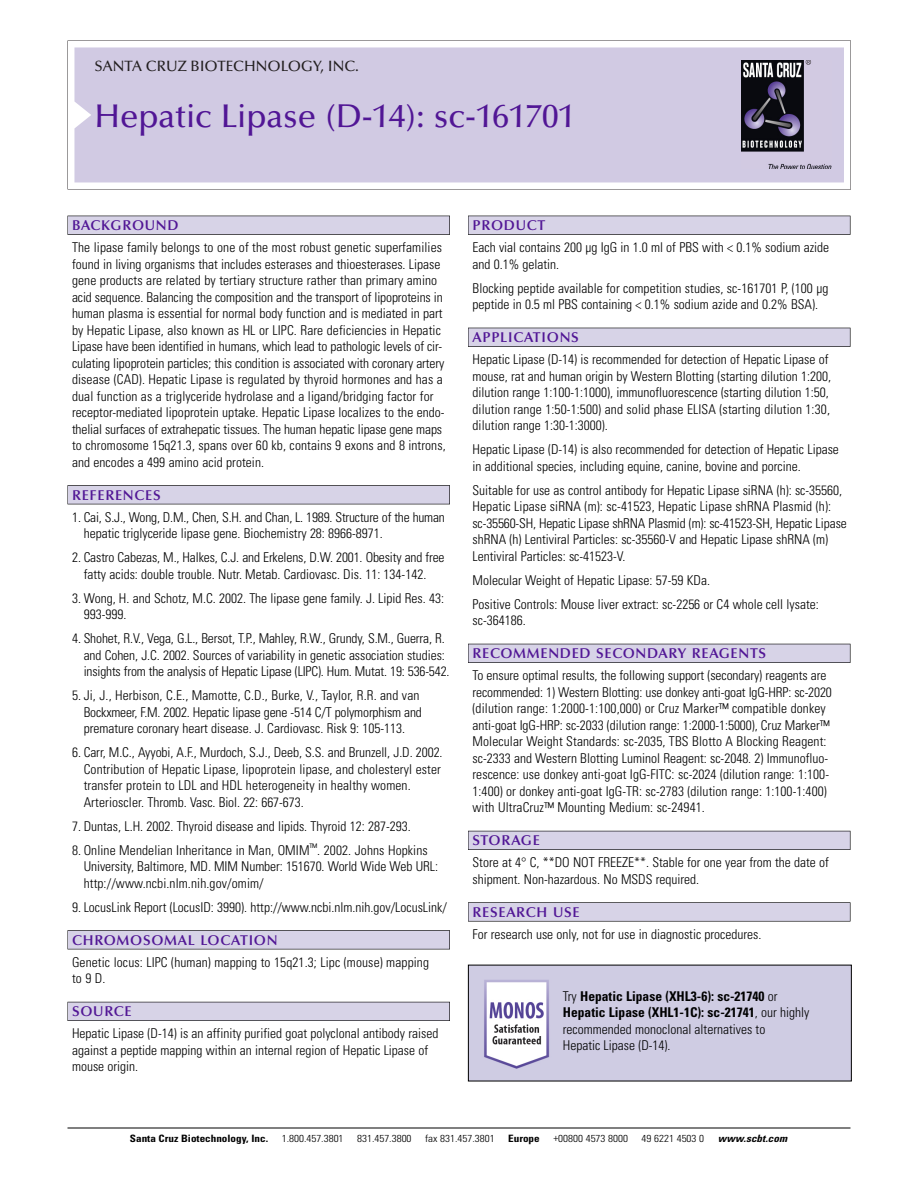
<style>
.page{position:relative;width:918px;height:1188px;background:#fff}
.page>*{position:absolute;margin:0;border:0;box-sizing:border-box;transform-origin:0 0}
.t1{font:500 33px "Optima";color:#511695}
.t2{font:500 15px "Optima";color:#231f20}
.t3{font:600 14.25px "Optima";letter-spacing:.05em;color:#511695}
.t4{font:300 condensed 13.5px/16.5px "Univers";color:#000}
.t5{font:300 condensed 10.2px "Univers";color:#000;scale:1.1 1}
.t6{font:700 condensed 10.2px "Univers";color:#000;scale:1.1 1}
.t7{font:italic 700 condensed 10.2px "Univers";letter-spacing:.005em;color:#000;scale:1.1 1}
.s1{font-weight:700}
</style>
<div class="page">
<svg style="left:68px;top:40px;width:783px;height:149px"></svg>
<div style="left:74px;top:47px;width:770px;height:135px;background:#d1cae3"></div>
<img style="left:741px;top:60px;width:90px;height:108px">
<div style="left:68px;top:216px;width:382px;height:19px;background:#525155"></div>
<div style="left:68px;top:216px;width:381px;height:18px;background:#d7d3e7"></div>
<div style="left:68px;top:485px;width:382px;height:19px;background:#525155"></div>
<div style="left:68px;top:486px;width:381px;height:18px;background:#d7d3e7"></div>
<div style="left:68px;top:930px;width:382px;height:19px;background:#545357"></div>
<div style="left:68px;top:931px;width:381px;height:18px;background:#d7d3e7"></div>
<div style="left:68px;top:1002px;width:382px;height:19px;background:#54535a"></div>
<div style="left:68px;top:1002px;width:381px;height:18px;background:#d7d3e7"></div>
<div style="left:468px;top:216px;width:382px;height:19px;background:#525155"></div>
<div style="left:468px;top:216px;width:382px;height:18px;background:#d7d3e7"></div>
<div style="left:468px;top:328px;width:382px;height:19px;background:#515055"></div>
<div style="left:468px;top:328px;width:382px;height:18px;background:#d7d3e7"></div>
<div style="left:468px;top:644px;width:382px;height:19px;background:#525158"></div>
<div style="left:468px;top:644px;width:382px;height:18px;background:#d7d3e7"></div>
<div style="left:468px;top:831px;width:382px;height:19px;background:#54535a"></div>
<div style="left:468px;top:831px;width:382px;height:18px;background:#d7d3e7"></div>
<svg style="left:468px;top:902px;width:382px;height:20px"></svg>
<div style="left:468px;top:903px;width:382px;height:18px;background:#d7d3e7"></div>
<hr style="left:68px;top:1128px;width:782px;height:1px;background:#000">
<img style="left:470px;top:967px;width:380px;height:112px">
<p class="t2" style="left:94px;top:61px;width:266px">SANTA CRUZ BIOTECHNOLOGY, INC.</p>
<h1 class="t1" style="left:94px;top:103px;width:482px">Hepatic Lipase (D-14): sc-161701</h1>
<p class="t3" style="left:72px;top:219px;width:108px">BACKGROUND</p>
<p class="t4" style="left:72px;top:240px;width:375px">The lipase family belongs to one of the most robust genetic superfamilies found in living organisms that includes esterases and thioesterases. Lipase gene products are related by tertiary structure rather than primary amino acid sequence. Balancing the composition and the transport of lipoproteins in human plasma is essential for normal body function and is mediated in part by Hepatic Lipase, also known as HL or LIPC. Rare deficiencies in Hepatic Lipase have been identified in humans, which lead to pathologic levels of cir&shy;culating lipoprotein particles; this condition is associated with coronary artery disease (CAD). Hepatic Lipase is regulated by thyroid hormones and has a dual function as a triglyceride hydrolase and a ligand/bridging factor for receptor-mediated lipoprotein uptake. Hepatic Lipase localizes to the endo&shy;thelial surfaces of extrahepatic tissues. The human hepatic lipase gene maps to chromosome 15q21.3, spans over 60 kb, contains 9 exons and 8 introns, and encodes a 499 amino acid protein.</p>
<p class="t3" style="left:72px;top:489px;width:90px">REFERENCES</p>
<p class="t4" style="left:84px;top:510px;width:363px;text-indent:-12px">1. Cai, S.J., Wong, D.M., Chen, S.H. and Chan, L. 1989. Structure of the human hepatic triglyceride lipase gene. Biochemistry 28: 8966-8971.</p>
<p class="t4" style="left:72px;top:550px;width:374px;text-align:center">2. Castro Cabezas, M., Halkes, C.J. and Erkelens, D.W. 2001. Obesity and free fatty acids: double trouble. Nutr. Metab. Cardiovasc. Dis. 11: 134-142.</p>
<p class="t4" style="left:84px;top:591px;width:362px;text-indent:-12px">3. Wong, H. and Schotz, M.C. 2002. The lipase gene family. J. Lipid Res. 43:<br>993-999.</p>
<p class="t4" style="left:84px;top:631px;width:367px;text-indent:-12px">4. Shohet, R.V., Vega, G.L., Bersot, T.P., Mahley, R.W., Grundy, S.M., Guerra, R. and Cohen, J.C. 2002. Sources of variability in genetic association studies: insights from the analysis of Hepatic Lipase (LIPC). Hum. Mutat. 19: 536-542.</p>
<p class="t4" style="left:84px;top:688px;width:340px;text-indent:-12px">5. Ji, J., Herbison, C.E., Mamotte, C.D., Burke, V., Taylor, R.R. and van<br>Bockxmeer, F.M. 2002. Hepatic lipase gene -514 C/T polymorphism and premature coronary heart disease. J. Cardiovasc. Risk 9: 105-113.</p>
<p class="t4" style="left:84px;top:745px;width:360px;text-indent:-12px">6. Carr, M.C., Ayyobi, A.F., Murdoch, S.J., Deeb, S.S. and Brunzell, J.D. 2002.<br>Contribution of Hepatic Lipase, lipoprotein lipase, and cholesteryl ester transfer protein to LDL and HDL heterogeneity in healthy women.<br>Arterioscler. Thromb. Vasc. Biol. 22: 667-673.</p>
<p class="t4" style="left:72px;top:819px;width:340px">7. Duntas, L.H. 2002. Thyroid disease and lipids. Thyroid 12: 287-293.</p>
<p class="t4" style="left:84px;top:843px;width:356px;text-indent:-12px">8. Online Mendelian Inheritance in Man, OMIM<sup>™</sup>. 2002. Johns Hopkins<br>University, Baltimore, MD. MIM Number: 151670. World Wide Web URL: http://www.ncbi.nlm.nih.gov/omim/</p>
<p class="t4" style="left:72px;top:900px;width:376px">9. LocusLink Report (LocusID: 3990). http://www.ncbi.nlm.nih.gov/LocusLink/</p>
<p class="t3" style="left:72px;top:934px;width:207px">CHROMOSOMAL LOCATION</p>
<p class="t4" style="left:72px;top:955px;width:358px">Genetic locus: LIPC (human) mapping to 15q21.3; Lipc (mouse) mapping to 9 D.</p>
<p class="t3" style="left:72px;top:1006px;width:61px">SOURCE</p>
<p class="t4" style="left:72px;top:1026px;width:368px">Hepatic Lipase (D-14) is an affinity purified goat polyclonal antibody raised against a peptide mapping within an internal region of Hepatic Lipase of mouse origin.</p>
<p class="t3" style="left:473px;top:219px;width:74px">PRODUCT</p>
<p class="t4" style="left:473px;top:240px;width:358px">Each vial contains 200 µg IgG in 1.0 ml of PBS with &lt; 0.1% sodium azide and 0.1% gelatin.</p>
<p class="t4" style="left:473px;top:281px;width:357px">Blocking peptide available for competition studies, sc-161701 P, (100 µg peptide in 0.5 ml PBS containing &lt; 0.1% sodium azide and 0.2% BSA).</p>
<p class="t3" style="left:473px;top:332px;width:108px">APPLICATIONS</p>
<p class="t4" style="left:473px;top:352px;width:360px">Hepatic Lipase (D-14) is recommended for detection of Hepatic Lipase of mouse, rat and human origin by Western Blotting (starting dilution 1:200, dilution range 1:100-1:1000), immunofluorescence (starting dilution 1:50, dilution range 1:50-1:500) and solid phase ELISA (starting dilution 1:30, dilution range 1:30-1:3000).</p>
<p class="t4" style="left:473px;top:442px;width:368px">Hepatic Lipase (D-14) is also recommended for detection of Hepatic Lipase in additional species, including equine, canine, bovine and porcine.</p>
<p class="t4" style="left:473px;top:483px;width:376px">Suitable for use as control antibody for Hepatic Lipase siRNA (h): sc-35560, Hepatic Lipase siRNA (m): sc-41523, Hepatic Lipase shRNA Plasmid (h): sc-35560-SH, Hepatic Lipase shRNA Plasmid (m): sc-41523-SH, Hepatic Lipase shRNA (h) Lentiviral Particles: sc-35560-V and Hepatic Lipase shRNA (m)<br>Lentiviral Particles: sc-41523-V.</p>
<p class="t4" style="left:473px;top:569px;width:348px;line-height:24px">Molecular Weight of Hepatic Lipase: 57-59 KDa.<br>Positive Controls: Mouse liver extract: sc-2256 or C4 whole cell lysate:</p>
<p class="t4" style="left:473px;top:613px;width:55px">sc-364186.</p>
<p class="t3" style="left:473px;top:648px;width:295px">RECOMMENDED SECONDARY REAGENTS</p>
<p class="t4" style="left:473px;top:668px;width:361px">To ensure optimal results, the following support (secondary) reagents are recommended: 1) Western Blotting: use donkey anti-goat IgG-HRP: sc-2020 (dilution range: 1:2000-1:100,000) or Cruz Marker™ compatible donkey anti-goat IgG-HRP: sc-2033 (dilution range: 1:2000-1:5000), Cruz Marker™ Molecular Weight Standards: sc-2035, TBS Blotto A Blocking Reagent: sc-2333 and Western Blotting Luminol Reagent: sc-2048. 2) Immunofluo&shy;rescence: use donkey anti-goat IgG-FITC: sc-2024 (dilution range: 1:100- 1:400) or donkey anti-goat IgG-TR: sc-2783 (dilution range: 1:100-1:400) with UltraCruz™ Mounting Medium: sc-24941.</p>
<p class="t3" style="left:473px;top:835px;width:69px">STORAGE</p>
<p class="t4" style="left:473px;top:855px;width:358px">Store at 4° C, **DO NOT FREEZE**. Stable for one year from the date of shipment. Non-hazardous. No MSDS required.</p>
<p class="t3" style="left:473px;top:906px;width:109px">RESEARCH USE</p>
<p class="t4" style="left:473px;top:927px;width:290px">For research use only, not for use in diagnostic procedures.</p>
<p class="t4" style="left:563px;top:989px;width:248px">Try <span class="s1">Hepatic Lipase (XHL3-6): sc-21740</span> or <span class="s1">Hepatic Lipase (XHL1-1C): sc-21741</span>, our highly recommended monoclonal alternatives to<br>Hepatic Lipase (D-14).</p>
<p class="t6" style="left:130px;top:1135px;width:127px">Santa Cruz Biotechnology, Inc.</p>
<p class="t5" style="left:282px;top:1135px;width:58px">1.800.457.3801</p>
<p class="t5" style="left:357px;top:1135px;width:51px">831.457.3800</p>
<p class="t5" style="left:425px;top:1135px;width:65px">fax 831.457.3801</p>
<p class="t6" style="left:508px;top:1135px;width:30px">Europe</p>
<p class="t5" style="left:553px;top:1135px;width:69px">+00800 4573 8000</p>
<p class="t5" style="left:642px;top:1135px;width:58px">49 6221 4503 0</p>
<p class="t7" style="left:718px;top:1135px;width:64px">www.scbt.com</p>
</div>
